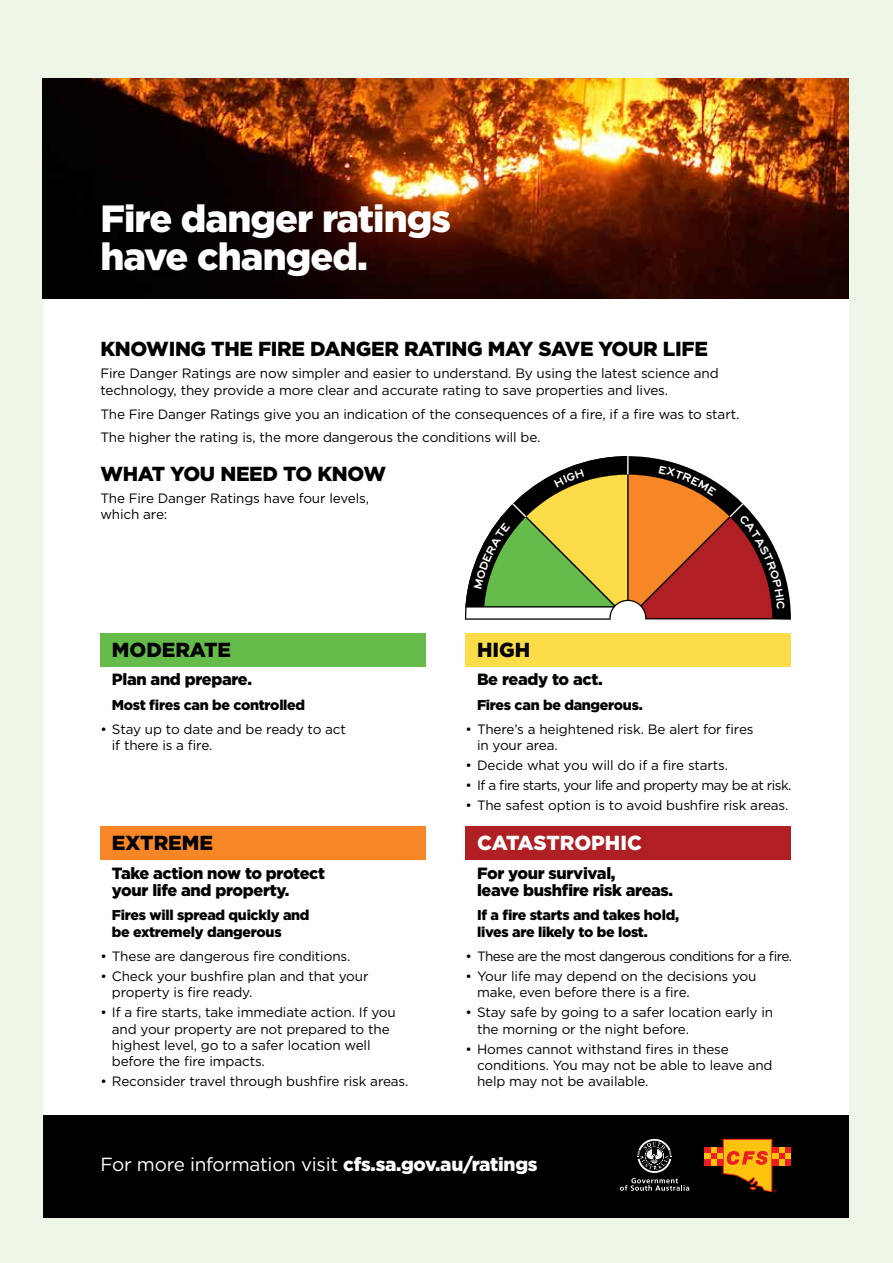
<style>
.page{position:relative;width:893px;height:1263px;background:#eef6e8}
.page>*{position:absolute;margin:0;border:0;box-sizing:border-box;transform-origin:0 0}
.t1{font:900 37.95px/38px "Gotham";letter-spacing:-.025em;color:#fff}
.t2{font:900 20.25px "Gotham";letter-spacing:-.015em;color:#000}
.t3{font:900 20.25px "Gotham";color:#fff}
.t4{font:18.9px "Gotham";letter-spacing:-.015em;color:#fff}
.t5{font:900 16.2px/17px "Gotham";letter-spacing:-.02em;color:#000}
.t6{font:900 14.25px/17px "Gotham";letter-spacing:-.02em;color:#000}
.t7{font:13.5px/16.2px "Gotham";letter-spacing:-.01em;color:#000}
.t8{font:13.5px "Gotham";letter-spacing:-.04em;color:#000}
.s1{font-weight:900}
</style>
<div class="page">
<div style="left:43px;top:78px;width:806px;height:1140px;background:#fff"></div>
<div style="left:43px;top:1115px;width:806px;height:103px;background:#000"></div>
<img style="left:43px;top:78px;width:806px;height:221px">
<svg style="left:620px;top:1139px;width:69px;height:52px"></svg>
<div style="left:716px;top:1147px;width:7px;height:6px;background:#ed1d24"></div>
<div style="left:716px;top:1153px;width:7px;height:6px;background:#ffc20e"></div>
<svg style="left:704px;top:1147px;width:12px;height:12px"></svg>
<div style="left:716px;top:1159px;width:7px;height:7px;background:#ed1d24"></div>
<div style="left:710px;top:1159px;width:6px;height:7px;background:#ffc20e"></div>
<div style="left:704px;top:1159px;width:6px;height:7px;background:#ed1d24"></div>
<div style="left:778px;top:1147px;width:7px;height:6px;background:#ffc20e"></div>
<svg style="left:785px;top:1147px;width:6px;height:12px"></svg>
<div style="left:778px;top:1153px;width:7px;height:6px;background:#ed1d24"></div>
<div style="left:785px;top:1159px;width:6px;height:7px;background:#ed1d24"></div>
<div style="left:778px;top:1159px;width:7px;height:7px;background:#ffc20e"></div>
<svg style="left:722px;top:1138px;width:56px;height:55px"></svg>
<div style="left:100px;top:633px;width:326px;height:34px;background:#65bc4b"></div>
<div style="left:465px;top:633px;width:326px;height:34px;background:#fcdc48"></div>
<div style="left:100px;top:826px;width:326px;height:33px;background:#f68626"></div>
<div style="left:465px;top:826px;width:326px;height:33px;background:#af1f24"></div>
<svg style="left:465px;top:576px;width:326px;height:44px"></svg>
<svg style="left:465px;top:456px;width:320px;height:163px"></svg>
<h1 class="t1" style="left:100px;top:199px;width:352px">Fire danger ratings have changed.</h1>
<h2 class="t2" style="left:100px;top:335px;width:609px">KNOWING THE FIRE DANGER RATING MAY SAVE YOUR LIFE</h2>
<p class="t7" style="left:100px;top:365px;width:620px">Fire Danger Ratings are now simpler and easier to understand. By using the latest science and technology, they provide a more clear and accurate rating to save properties and lives.</p>
<p class="t7" style="left:100px;top:401px;width:640px;line-height:23.9px">The Fire Danger Ratings give you an indication of the consequences of a fire, if a fire was to start.<br>The higher the rating is, the more dangerous the conditions will be.</p>
<h2 class="t2" style="left:100px;top:460px;width:287px">WHAT YOU NEED TO KNOW</h2>
<p class="t7" style="left:100px;top:490px;width:270px">The Fire Danger Ratings have four levels, which are:</p>
<h2 class="t2" style="left:112px;top:636px;width:121px">MODERATE</h2>
<p class="t5" style="left:112px;top:671px;width:142px">Plan and prepare.</p>
<p class="t6" style="left:112px;top:696px;width:195px">Most fires can be controlled</p>
<p class="t7" style="left:112px;top:721px;width:236px;text-indent:-12px">• Stay up to date and be ready to act if there is a fire.</p>
<h2 class="t2" style="left:112px;top:829px;width:103px">EXTREME</h2>
<p class="t5" style="left:112px;top:864px;width:215px">Take action now to protect your life and property.</p>
<p class="t6" style="left:112px;top:906px;width:199px">Fires will spread quickly and be extremely dangerous</p>
<p class="t7" style="left:100px;top:948px;width:252px">• These are dangerous fire conditions.</p>
<p class="t7" style="left:112px;top:968px;width:258px;text-indent:-12px">• Check your bushfire plan and that your property is fire ready.</p>
<p class="t7" style="left:112px;top:1004px;width:285px;text-indent:-12px">• If a fire starts, take immediate action. If you and your property are not prepared to the highest level, go to a safer location well before the fire impacts.</p>
<p class="t7" style="left:100px;top:1073px;width:310px">• Reconsider travel through bushfire risk areas.</p>
<h2 class="t2" style="left:477px;top:636px;width:55px">HIGH</h2>
<p class="t5" style="left:477px;top:671px;width:127px">Be ready to act.</p>
<p class="t6" style="left:477px;top:696px;width:167px">Fires can be dangerous.</p>
<p class="t7" style="left:477px;top:721px;width:278px;text-indent:-12px">• There’s a heightened risk. Be alert for fires in your area.</p>
<p class="t7" style="left:465px;top:757px;width:264px">• Decide what you will do if a fire starts.</p>
<p class="t8" style="left:465px;top:777px;width:327px">• If a fire starts, your life and property may be at risk.</p>
<p class="t7" style="left:465px;top:797px;width:325px">• The safest option is to avoid bushfire risk areas.</p>
<h2 class="t3" style="left:477px;top:829px;width:166px">CATASTROPHIC</h2>
<p class="t5" style="left:477px;top:864px;width:198px">For your survival,<br>leave bushfire risk areas.</p>
<p class="t6" style="left:477px;top:906px;width:203px">If a fire starts and takes hold, lives are likely to be lost.</p>
<p class="t8" style="left:465px;top:948px;width:328px">• These are the most dangerous conditions for a fire.</p>
<p class="t7" style="left:477px;top:968px;width:281px;text-indent:-12px">• Your life may depend on the decisions you make, even before there is a fire.</p>
<p class="t7" style="left:477px;top:1004px;width:298px;text-indent:-12px">• Stay safe by going to a safer location early in the morning or the night before.</p>
<p class="t7" style="left:477px;top:1041px;width:297px;text-indent:-12px">• Homes cannot withstand fires in these conditions. You may not be able to leave and help may not be available.</p>
<h3 class="t4" style="left:100px;top:1152px;width:439px">For more information visit <span class="s1">cfs.sa.gov.au/ratings</span></h3>
</div>
